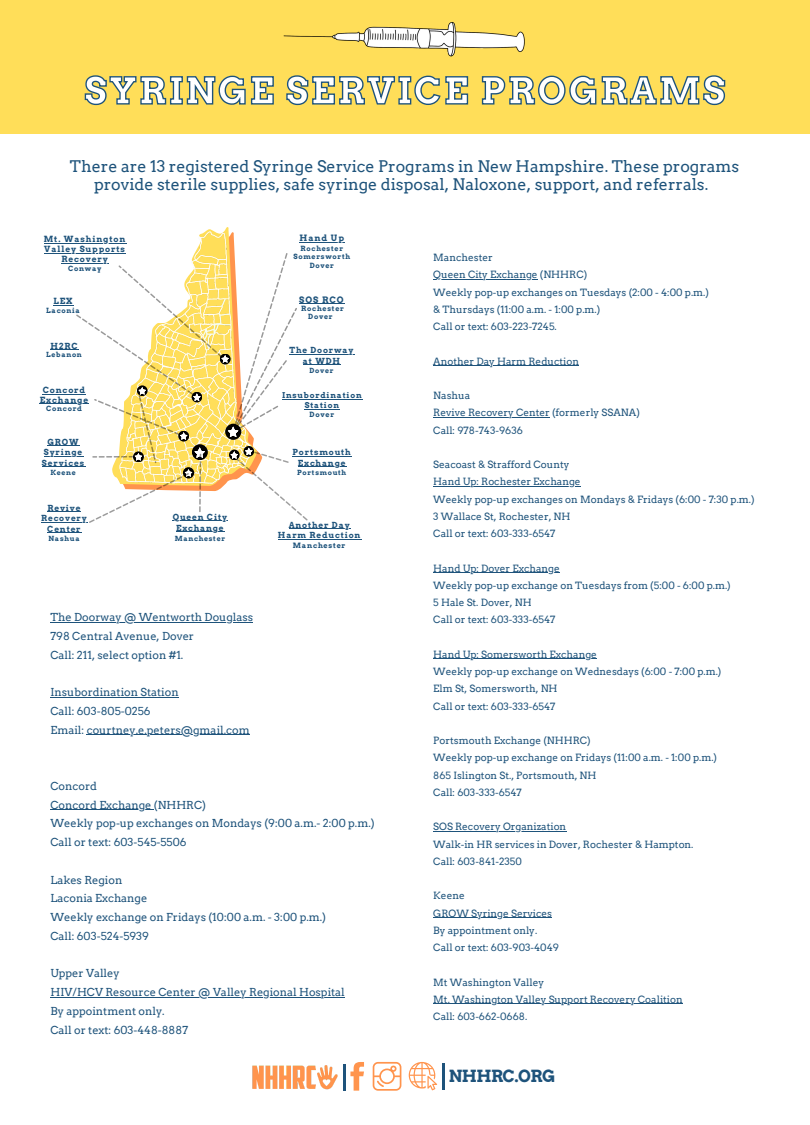
<style>
.page{position:relative;width:810px;height:1125px;background:#fff}
.page>*{position:absolute;margin:0;border:0;box-sizing:border-box;transform-origin:0 0}
.t1{font:700 36.6px "Arvo";letter-spacing:.065em;color:#fff}
.t2{font:700 16.4px "Arvo";letter-spacing:-.04em;color:#1e537b}
.t3{font:16px/18.8px "Arvo";color:#1e537b;text-align:center}
.t4{font:11px/18.8px "Arvo";color:#1e537b}
.t5{font:10px/17.2px "Arvo";color:#1e537b}
.t6{font:700 8.7px "Arvo";letter-spacing:.105em;color:#1e537b}
.t7{font:700 8.6px "Arvo";letter-spacing:.105em;color:#1e537b}
.t8{font:700 8.3px/9.9px "Arvo";letter-spacing:.105em;color:#1e537b;text-align:center}
.t9{font:700 8.2px/10.5px "Arvo";letter-spacing:.105em;color:#1e537b;text-align:center}
.t10{font:700 7.9px/10.2px "Arvo";letter-spacing:.105em;color:#1e537b;text-align:center}
.t11{font:700 7.2px "Arvo";letter-spacing:.105em;color:#1e537b}
.t12{font:700 7.1px "Arvo";letter-spacing:.105em;color:#1e537b}
.t13{font:700 7px/8.9px "Arvo";letter-spacing:.105em;color:#1e537b}
.t14{font:700 6.9px "Arvo";letter-spacing:.105em;color:#1e537b}
</style>
<div class="page">
<img style="left:252px;top:1065px;width:86px;height:25px">
<svg style="left:350px;top:1062px;width:14px;height:29px"></svg>
<svg style="left:373px;top:1062px;width:28px;height:29px"></svg>
<svg style="left:409px;top:1062px;width:28px;height:28px"></svg>
<hr style="left:344px;top:1064px;width:2px;height:26px;background:#1e537b">
<hr style="left:442px;top:1064px;width:2px;height:25px;background:#1e537b">
<div style="left:0;top:0;width:810px;height:133px;background:#ffde59"></div>
<img style="left:126px;top:231px;width:109px;height:22px">
<hr style="left:282px;top:399px;width:81px;height:1px;background:#1e537b">
<hr style="left:305px;top:409px;width:35px;height:1px;background:#1e537b">
<hr style="left:44px;top:243px;width:82px;height:1px;background:#1e537b">
<hr style="left:44px;top:253px;width:82px;height:1px;background:#1e537b">
<hr style="left:176px;top:531px;width:49px;height:1px;background:#1e537b">
<hr style="left:47px;top:445px;width:33px;height:1px;background:#1e537b">
<hr style="left:44px;top:456px;width:39px;height:1px;background:#1e537b">
<hr style="left:42px;top:466px;width:43px;height:1px;background:#1e537b">
<hr style="left:47px;top:511px;width:34px;height:1px;background:#1e537b">
<hr style="left:41px;top:522px;width:47px;height:1px;background:#1e537b">
<hr style="left:47px;top:532px;width:35px;height:1px;background:#1e537b">
<hr style="left:43px;top:394px;width:43px;height:1px;background:#1e537b">
<hr style="left:40px;top:404px;width:49px;height:1px;background:#1e537b">
<hr style="left:289px;top:354px;width:65px;height:1px;background:#1e537b">
<hr style="left:303px;top:364px;width:38px;height:1px;background:#1e537b">
<hr style="left:299px;top:303px;width:46px;height:1px;background:#1e537b">
<hr style="left:300px;top:242px;width:45px;height:1px;background:#1e537b">
<hr style="left:289px;top:529px;width:61px;height:1px;background:#1e537b">
<hr style="left:278px;top:539px;width:83px;height:1px;background:#1e537b">
<hr style="left:292px;top:456px;width:60px;height:1px;background:#1e537b">
<hr style="left:298px;top:466px;width:48px;height:1px;background:#1e537b">
<img style="left:283px;top:22px;width:242px;height:35px">
<svg style="left:84px;top:75px;width:642px;height:31px"></svg>
<hr style="left:433px;top:279px;width:105px;height:1px;background:#1e537b">
<hr style="left:433px;top:365px;width:146px;height:1px;background:#1e537b">
<hr style="left:433px;top:417px;width:117px;height:1px;background:#1e537b">
<hr style="left:433px;top:486px;width:148px;height:1px;background:#1e537b">
<hr style="left:433px;top:572px;width:127px;height:1px;background:#1e537b">
<hr style="left:433px;top:659px;width:164px;height:1px;background:#1e537b">
<hr style="left:433px;top:831px;width:133px;height:1px;background:#1e537b">
<hr style="left:433px;top:917px;width:119px;height:1px;background:#1e537b">
<hr style="left:433px;top:1004px;width:250px;height:1px;background:#1e537b">
<hr style="left:50px;top:622px;width:203px;height:1px;background:#1e537b">
<hr style="left:50px;top:697px;width:129px;height:1px;background:#1e537b">
<hr style="left:87px;top:734px;width:163px;height:1px;background:#1e537b">
<hr style="left:50px;top:809px;width:104px;height:1px;background:#1e537b">
<hr style="left:50px;top:997px;width:295px;height:1px;background:#1e537b">
<svg style="left:50px;top:253px;width:258px;height:270px"></svg>
<h1 class="t1" style="left:85px;top:69px;width:642px">SYRINGE SERVICE PROGRAMS</h1>
<p class="t3" style="left:70px;top:157px;width:671px">There are 13 registered Syringe Service Programs in New Hampshire. These programs provide sterile supplies, safe syringe disposal, Naloxone, support, and referrals.</p>
<p class="t8" style="left:44px;top:234px;width:83px">Mt. Washington<br>Valley Supports<br>Recovery</p>
<p class="t13" style="left:68px;top:264px;width:35px">Conway</p>
<h3 class="t8" style="left:53px;top:296px;width:21px">LEX</h3>
<p class="t13" style="left:46px;top:306px;width:35px">Laconia</p>
<p class="t9" style="left:50px;top:340px;width:29px">H2RC</p>
<p class="t14" style="left:46px;top:350px;width:37px">Lebanon</p>
<p class="t8" style="left:40px;top:385px;width:50px">Concord<br>Exchange</p>
<p class="t13" style="left:46px;top:405px;width:37px">Concord</p>
<p class="t9" style="left:42px;top:436px;width:44px">GROW<br>Syringe<br>Services</p>
<p class="t14" style="left:50px;top:468px;width:27px">Keene</p>
<p class="t9" style="left:41px;top:503px;width:47px">Revive<br>Recovery<br>Center</p>
<p class="t14" style="left:49px;top:534px;width:33px">Nashua</p>
<p class="t9" style="left:173px;top:511px;width:56px;line-height:11.2px">Queen City<br>Exchange</p>
<p class="t14" style="left:175px;top:534px;width:52px">Manchester</p>
<p class="t7" style="left:300px;top:233px;width:46px">Hand Up</p>
<p class="t13" style="left:293px;top:244px;width:58px;text-align:center">Rochester<br>Somersworth<br>Dover</p>
<p class="t6" style="left:299px;top:294px;width:46px">SOS RCO</p>
<p class="t13" style="left:308px;top:305px;width:37px;line-height:8.2px;text-indent:-7px">Rochester<br>Dover</p>
<p class="t9" style="left:289px;top:345px;width:66px">The Doorway at WDH</p>
<p class="t14" style="left:310px;top:366px;width:26px">Dover</p>
<p class="t10" style="left:282px;top:390px;width:81px">Insubordination<br>Station</p>
<p class="t12" style="left:310px;top:410px;width:26px">Dover</p>
<p class="t9" style="left:292px;top:447px;width:60px">Portsmouth<br>Exchange</p>
<p class="t14" style="left:297px;top:468px;width:51px">Portsmouth</p>
<p class="t9" style="left:278px;top:520px;width:84px;line-height:10.2px">Another Day<br>Harm Reduction</p>
<p class="t11" style="left:293px;top:541px;width:54px">Manchester</p>
<p class="t4" style="left:50px;top:608px;width:204px">The Doorway @ Wentworth Douglass<br>798 Central Avenue, Dover<br>Call: 211, select option #1.</p>
<p class="t4" style="left:50px;top:683px;width:201px">Insubordination Station<br>Call: 603-805-0256<br>Email: courtney.e.peters@gmail.com</p>
<p class="t4" style="left:50px;top:777px;width:326px">Concord<br>Concord Exchange (NHHRC)<br>Weekly pop-up exchanges on Mondays (9:00 a.m.- 2:00 p.m.)<br>Call or text: 603-545-5506</p>
<p class="t4" style="left:50px;top:870px;width:277px">Lakes Region<br>Laconia Exchange<br>Weekly exchange on Fridays (10:00 a.m. - 3:00 p.m.)<br>Call: 603-524-5939</p>
<p class="t4" style="left:50px;top:964px;width:296px">Upper Valley<br>HIV/HCV Resource Center @ Valley Regional Hospital<br>By appointment only.<br>Call or text: 603-448-8887</p>
<p class="t5" style="left:433px;top:249px;width:277px">Manchester<br>Queen City Exchange (NHHRC)<br>Weekly pop-up exchanges on Tuesdays (2:00 - 4:00 p.m.) &amp; Thursdays (11:00 a.m. - 1:00 p.m.)<br>Call or text: 603-223-7245.</p>
<p class="t5" style="left:433px;top:352px;width:147px">Another Day Harm Reduction</p>
<p class="t5" style="left:433px;top:387px;width:208px">Nashua<br>Revive Recovery Center (formerly SSANA)<br>Call: 978-743-9636</p>
<p class="t5" style="left:433px;top:456px;width:323px">Seacoast &amp; Strafford County<br>Hand Up: Rochester Exchange<br>Weekly pop-up exchanges on Mondays &amp; Fridays (6:00 - 7:30 p.m.)<br>3 Wallace St, Rochester, NH<br>Call or text: 603-333-6547</p>
<p class="t5" style="left:433px;top:559px;width:299px">Hand Up: Dover Exchange<br>Weekly pop-up exchange on Tuesdays from (5:00 - 6:00 p.m.)<br>5 Hale St. Dover, NH<br>Call or text: 603-333-6547</p>
<p class="t5" style="left:433px;top:646px;width:290px">Hand Up: Somersworth Exchange<br>Weekly pop-up exchange on Wednesdays (6:00 - 7:00 p.m.)<br>Elm St, Somersworth, NH<br>Call or text: 603-333-6547</p>
<p class="t5" style="left:433px;top:732px;width:285px">Portsmouth Exchange (NHHRC)<br>Weekly pop-up exchange on Fridays (11:00 a.m. - 1:00 p.m.)<br>865 Islington St., Portsmouth, NH<br>Call: 603-333-6547</p>
<p class="t5" style="left:433px;top:818px;width:262px">SOS Recovery Organization<br>Walk-in HR services in Dover, Rochester &amp; Hampton.<br>Call: 603-841-2350</p>
<p class="t5" style="left:433px;top:887px;width:127px">Keene<br>GROW Syringe Services<br>By appointment only.<br>Call or text: 603-903-4049</p>
<p class="t5" style="left:433px;top:973px;width:251px">Mt Washington Valley<br>Mt. Washington Valley Support Recovery Coalition<br>Call: 603-662-0668.</p>
<p class="t2" style="left:449px;top:1066px;width:108px">NHHRC.ORG</p>
</div>
